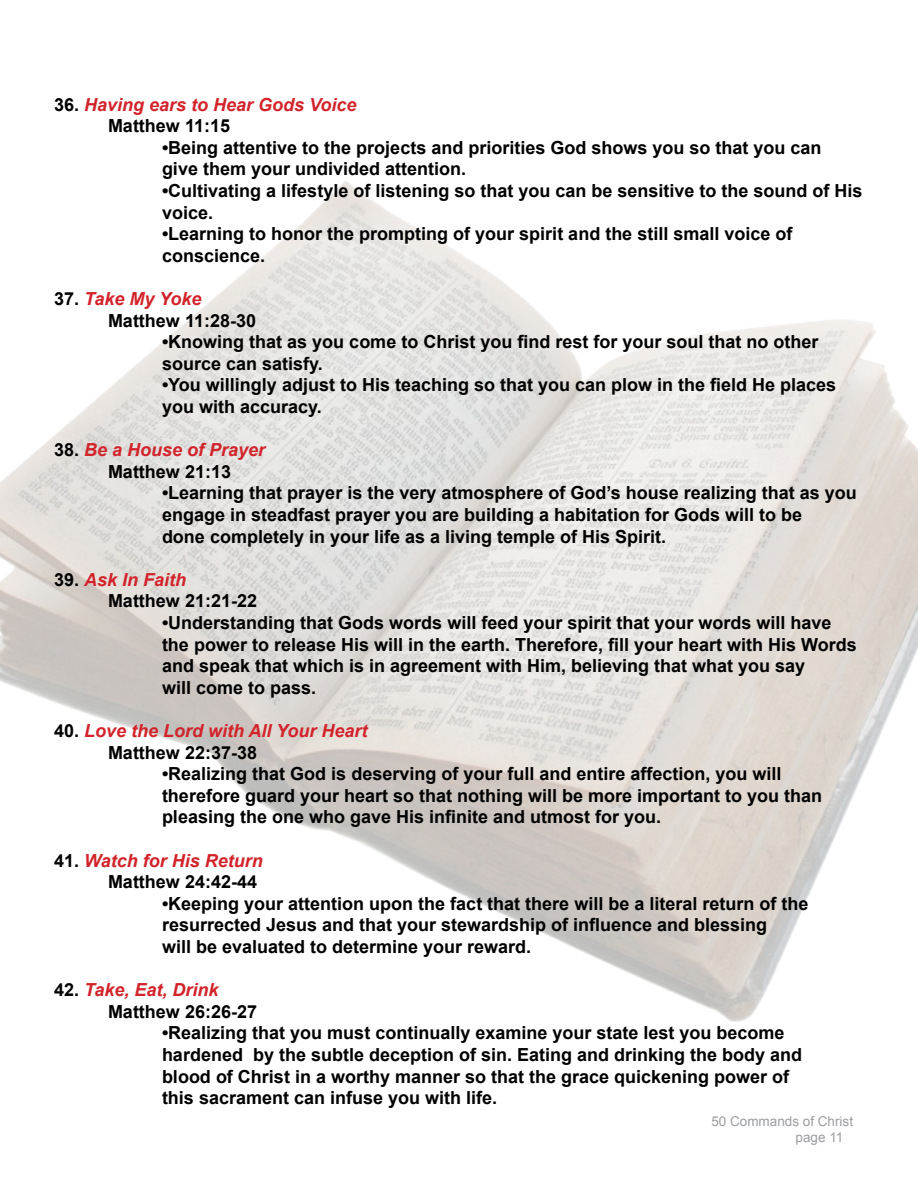
<style>
.page{position:relative;width:918px;height:1188px;background:#fff}
.page>*{position:absolute;margin:0;border:0;box-sizing:border-box;transform-origin:0 0}
.t1{font:700 18px/21.6px "Arial";color:#000}
.t2{font:italic 700 18px/21.6px "Arial";color:#d2232a}
.t3{font:13.5px/16.5px "Arial";color:#9b9da0}
.s1{font-style:normal;color:#000}
.s2{font-style:italic;color:#d2232a}
</style>
<div class="page">
<img style="left:0;top:181px;width:918px;height:841px">
<p class="t2" style="left:108px;top:94px;width:250px;text-indent:-54px"><span class="s1">36.</span> Having ears to Hear Gods Voice<br><span class="s1">Matthew 11:15</span></p>
<p class="t1" style="left:162px;top:137px;width:661px">•Being attentive to the projects and priorities God shows you so that you can give them your undivided attention.</p>
<p class="t1" style="left:162px;top:180px;width:702px">•Cultivating a lifestyle of listening so that you can be sensitive to the sound of His voice.</p>
<p class="t1" style="left:162px;top:224px;width:632px">•Learning to honor the prompting of your spirit and the still small voice of conscience.</p>
<p class="t1" style="left:108px;top:288px;width:150px;text-indent:-54px">37. <span class="s2">Take My Yoke<br></span>Matthew 11:28-30</p>
<p class="t1" style="left:162px;top:332px;width:658px">•Knowing that as you come to Christ you find rest for your soul that no other source can satisfy.</p>
<p class="t1" style="left:162px;top:375px;width:676px">•You willingly adjust to His teaching so that you can plow in the field He places you with accuracy.</p>
<p class="t2" style="left:108px;top:440px;width:159px;text-indent:-54px"><span class="s1">38.</span> Be a House of Prayer<br><span class="s1">Matthew 21:13</span></p>
<p class="t1" style="left:162px;top:483px;width:696px">•Learning that prayer is the very atmosphere of God’s house realizing that as you engage in steadfast prayer you are building a habitation for Gods will to be<br>done completely in your life as a living temple of His Spirit.</p>
<p class="t1" style="left:108px;top:569px;width:151px;text-indent:-54px">39. <span class="s2">Ask In Faith<br></span>Matthew 21:21-22</p>
<p class="t1" style="left:162px;top:612px;width:696px">•Understanding that Gods words will feed your spirit that your words will have the power to release His will in the earth. Therefore, fill your heart with His Words and speak that which is in agreement with Him, believing that what you say<br>will come to pass.</p>
<p class="t2" style="left:108px;top:721px;width:261px;text-indent:-54px"><span class="s1">40.</span> Love the Lord with All Your Heart<br><span class="s1">Matthew 22:37-38</span></p>
<p class="t1" style="left:162px;top:764px;width:662px">•Realizing that God is deserving of your full and entire affection, you will therefore guard your heart so that nothing will be more important to you than pleasing the one who gave His infinite and utmost for you.</p>
<p class="t1" style="left:108px;top:850px;width:156px;text-indent:-54px">41. <span class="s2">Watch for His Return<br></span>Matthew 24:42-44</p>
<p class="t1" style="left:162px;top:893px;width:648px">•Keeping your attention upon the fact that there will be a literal return of the resurrected Jesus and that your stewardship of influence and blessing<br>will be evaluated to determine your reward.</p>
<p class="t1" style="left:108px;top:980px;width:151px;text-indent:-54px">42. <span class="s2">Take, Eat, Drink<br></span>Matthew 26:26-27</p>
<p class="t1" style="left:162px;top:1023px;width:642px">•Realizing that you must continually examine your state lest you become hardened by the subtle deception of sin. Eating and drinking the body and blood of Christ in a worthy manner so that the grace quickening power of this sacrament can infuse you with life.</p>
<p class="t3" style="left:796px;top:1113px;width:59px;text-indent:-84px">50 Commands of Christ page 11</p>
</div>
